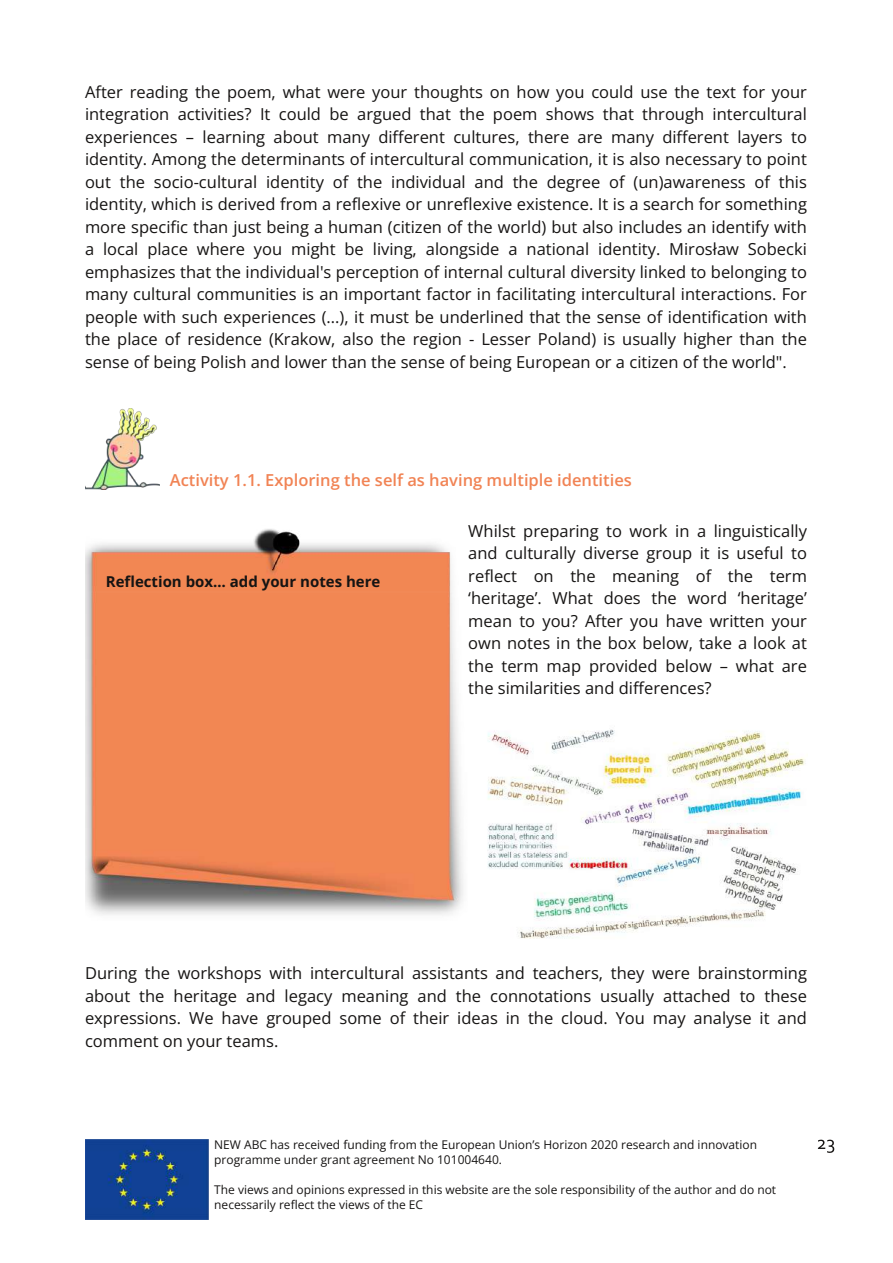
<style>
.page{position:relative;width:893px;height:1263px;background:#fff}
.page>*{position:absolute;margin:0;border:0;box-sizing:border-box;transform-origin:0 0}
.t1{font:16.5px/22.5px "Open Sans";color:#161413;text-align:justify}
.t2{font:600 16.5px "Open Sans";color:#f18354}
.t3{font:700 15px "Open Sans";color:#161413}
.t4{font:12px/15px "Open Sans";color:#161413}
</style>
<div class="page">
<img style="left:85px;top:1140px;width:124px;height:80px">
<svg style="left:818px;top:1140px;width:16px;height:13px"></svg>
<img style="left:85px;top:408px;width:74px;height:81px">
<img style="left:85px;top:529px;width:378px;height:386px">
<img style="left:487px;top:729px;width:318px;height:210px">
<p class="t1" style="left:85px;top:80px;width:723px">After reading the poem, what were your thoughts on how you could use the text for your integration activities? It could be argued that the poem shows that through intercultural experiences – learning about many different cultures, there are many different layers to identity. Among the determinants of intercultural communication, it is also necessary to point out the socio-cultural identity of the individual and the degree of (un)awareness of this identity, which is derived from a reflexive or unreflexive existence. It is a search for something more specific than just being a human (citizen of the world) but also includes an identify with a local place where you might be living, alongside a national identity. Mirosław Sobecki emphasizes that the individual's perception of internal cultural diversity linked to belonging to many cultural communities is an important factor in facilitating intercultural interactions. For people with such experiences (...), it must be underlined that the sense of identification with the place of residence (Krakow, also the region - Lesser Poland) is usually higher than the sense of being Polish and lower than the sense of being European or a citizen of the world".</p>
<p class="t2" style="left:170px;top:468px;width:464px">Activity 1.1. Exploring the self as having multiple identities</p>
<p class="t1" style="left:468px;top:519px;width:340px">Whilst preparing to work in a linguistically and culturally diverse group it is useful to reflect on the meaning of the term ‘heritage’. What does the word ‘heritage’ mean to you? After you have written your own notes in the box below, take a look at the term map provided below – what are the similarities and differences?</p>
<p class="t3" style="left:106px;top:571px;width:276px">Reflection box… add your notes here</p>
<p class="t1" style="left:85px;top:962px;width:723px">During the workshops with intercultural assistants and teachers, they were brainstorming about the heritage and legacy meaning and the connotations usually attached to these expressions. We have grouped some of their ideas in the cloud. You may analyse it and comment on your teams.</p>
<p class="t4" style="left:214px;top:1137px;width:544px">NEW ABC has received funding from the European Union’s Horizon 2020 research and innovation programme under grant agreement No 101004640.</p>
<p class="t4" style="left:214px;top:1182px;width:563px">The views and opinions expressed in this website are the sole responsibility of the author and do not necessarily reflect the views of the EC</p>
</div>
